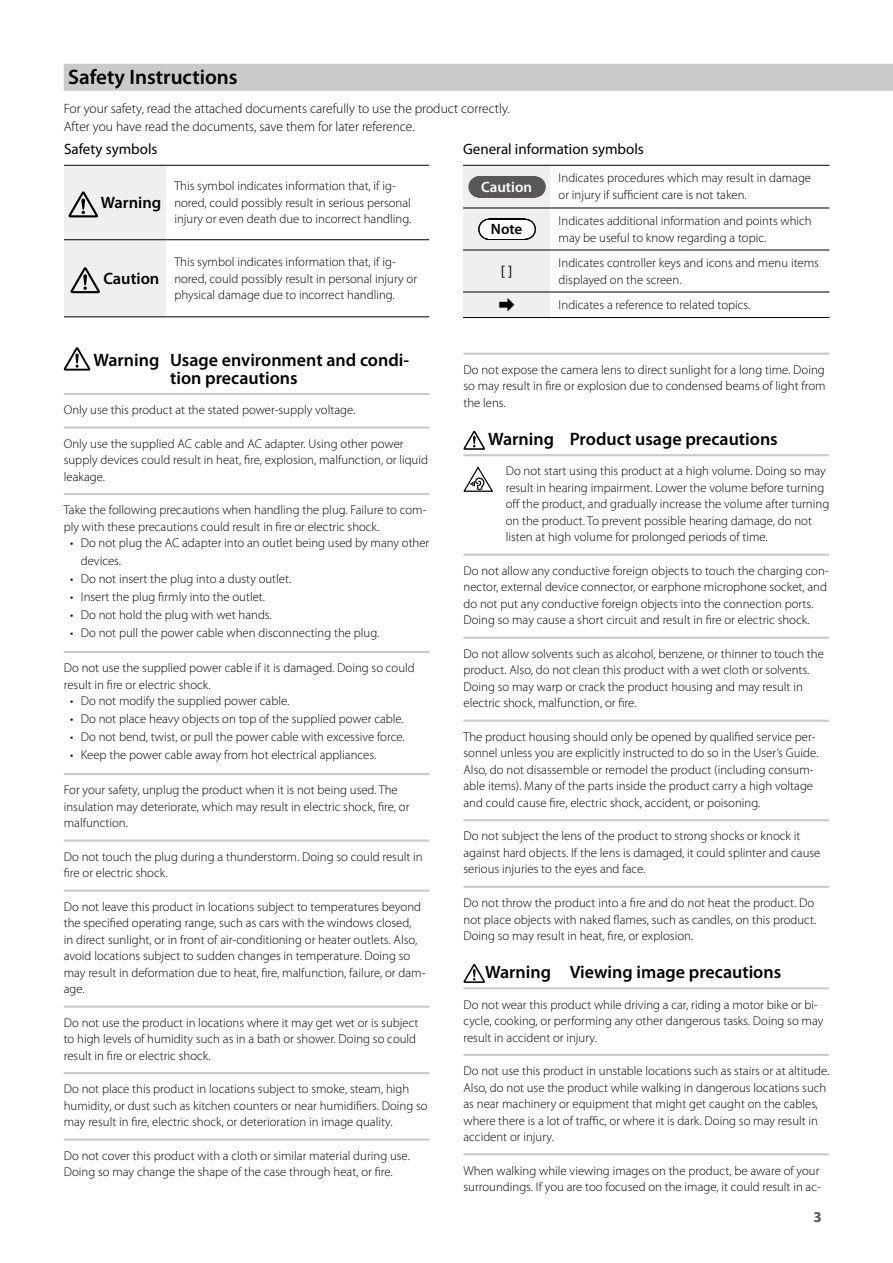
<style>
.page{position:relative;width:893px;height:1263px;background:#fff}
.page>*{position:absolute;margin:0;border:0;box-sizing:border-box;transform-origin:0 0}
.t1{font:600 21px "Myriad Pro";color:#000}
.t2{font:600 18px/18px "Myriad Pro";color:#000}
.t3{font:600 16.5px "Myriad Pro";color:#000}
.t4{font:300 16.5px "Shin Go Pro";color:#000}
.t5{font:15px "Myriad Pro";color:#000}
.t6{font:600 15px "Myriad Pro";color:#fff}
.t7{font:600 15px "Myriad Pro";color:#000}
.t8{font:700 15px "Myriad Pro";color:#595757}
.t9{font:300 13.5px/18px "Myriad Pro";color:#000}
.t10{font:300 12.75px/16.5px "Myriad Pro";color:#000}
</style>
<div class="page">
<div style="left:64px;top:64px;width:829px;height:27px;background:#c9caca"></div>
<hr style="left:166px;top:239px;width:263px;height:1px;background:#000">
<hr style="left:166px;top:316px;width:263px;height:1px;background:#000">
<hr style="left:166px;top:165px;width:263px;height:1px;background:#000">
<div style="left:64px;top:165px;width:102px;height:152px;background:#efefef"></div>
<hr style="left:64px;top:393px;width:365px;height:2px;background:#c9caca">
<hr style="left:64px;top:426px;width:365px;height:3px;background:#c9caca">
<hr style="left:64px;top:493px;width:365px;height:2px;background:#c9caca">
<hr style="left:64px;top:651px;width:365px;height:2px;background:#c9caca">
<hr style="left:64px;top:773px;width:365px;height:2px;background:#c9caca">
<hr style="left:64px;top:839px;width:365px;height:3px;background:#c9caca">
<hr style="left:64px;top:889px;width:365px;height:3px;background:#c9caca">
<hr style="left:64px;top:1005px;width:365px;height:3px;background:#c9caca">
<hr style="left:64px;top:1072px;width:365px;height:2px;background:#c9caca">
<hr style="left:64px;top:1138px;width:365px;height:3px;background:#c9caca">
<svg style="left:64px;top:347px;width:26px;height:24px"></svg>
<hr style="left:463px;top:353px;width:366px;height:2px;background:#c9caca">
<hr style="left:463px;top:454px;width:366px;height:2px;background:#c9caca">
<hr style="left:463px;top:554px;width:366px;height:2px;background:#c9caca">
<hr style="left:463px;top:637px;width:366px;height:2px;background:#c9caca">
<hr style="left:463px;top:720px;width:366px;height:2px;background:#c9caca">
<hr style="left:463px;top:819px;width:366px;height:2px;background:#c9caca">
<hr style="left:463px;top:886px;width:366px;height:2px;background:#c9caca">
<hr style="left:463px;top:987px;width:366px;height:2px;background:#c9caca">
<hr style="left:463px;top:1054px;width:366px;height:2px;background:#c9caca">
<hr style="left:463px;top:1153px;width:366px;height:2px;background:#c9caca">
<svg style="left:463px;top:431px;width:22px;height:19px"></svg>
<svg style="left:463px;top:467px;width:30px;height:25px"></svg>
<svg style="left:463px;top:964px;width:22px;height:19px"></svg>
<hr style="left:550px;top:165px;width:279px;height:1px;background:#000">
<hr style="left:550px;top:292px;width:279px;height:1px;background:#000">
<hr style="left:550px;top:208px;width:279px;height:1px;background:#000">
<hr style="left:550px;top:250px;width:279px;height:1px;background:#000">
<hr style="left:463px;top:317px;width:87px;height:1px;background:#000">
<hr style="left:550px;top:317px;width:279px;height:1px;background:#000">
<svg style="left:463px;top:165px;width:87px;height:152px"></svg>
<p class="t1" style="left:68px;top:64px;width:171px">Safety Instructions</p>
<p class="t9" style="left:64px;top:99px;width:448px">For your safety, read the attached documents carefully to use the product correctly.<br>After you have read the documents, save them for later reference.</p>
<p class="t5" style="left:64px;top:140px;width:95px">Safety symbols</p>
<p class="t3" style="left:101px;top:192px;width:62px">Warning</p>
<p class="t5" style="left:463px;top:140px;width:182px">General information symbols</p>
<p class="t6" style="left:481px;top:177px;width:52px">Caution</p>
<p class="t10" style="left:559px;top:170px;width:254px">Indicates procedures which may result in damage or injury if sufficient care is not taken.</p>
<p class="t7" style="left:491px;top:219px;width:33px">Note</p>
<p class="t10" style="left:559px;top:212px;width:255px">Indicates additional information and points which may be useful to know regarding a topic.</p>
<p class="t5" style="left:501px;top:262px;width:13px">[ ]</p>
<p class="t10" style="left:559px;top:254px;width:262px">Indicates controller keys and icons and menu items displayed on the screen.</p>
<p class="t4" style="left:498px;top:291px;width:18px">➡</p>
<p class="t10" style="left:559px;top:296px;width:193px">Indicates a reference to related topics.</p>
<p class="t10" style="left:174px;top:178px;width:238px">This symbol indicates information that, if ig&shy;nored, could possibly result in serious personal injury or even death due to incorrect handling.</p>
<p class="t10" style="left:174px;top:253px;width:244px">This symbol indicates information that, if ig&shy;nored, could possibly result in personal injury or physical damage due to incorrect handling.</p>
<p class="t3" style="left:103px;top:268px;width:58px">Caution</p>
<p class="t2" style="left:170px;top:350px;width:241px;text-indent:-77px">Warning Usage environment and condi&shy;tion precautions</p>
<p class="t10" style="left:64px;top:402px;width:293px">Only use this product at the stated power-supply voltage.</p>
<p class="t10" style="left:64px;top:435px;width:366px">Only use the supplied AC cable and AC adapter. Using other power supply devices could result in heat, fire, explosion, malfunction, or liquid leakage.</p>
<p class="t10" style="left:64px;top:502px;width:364px">Take the following precautions when handling the plug. Failure to com&shy;ply with these precautions could result in fire or electric shock.</p>
<p class="t10" style="left:81px;top:534px;width:350px;line-height:18px;text-indent:-11px">• Do not plug the AC adapter into an outlet being used by many other devices.</p>
<p class="t10" style="left:70px;top:571px;width:223px">• Do not insert the plug into a dusty outlet.</p>
<p class="t10" style="left:70px;top:589px;width:196px">• Insert the plug firmly into the outlet.</p>
<p class="t10" style="left:70px;top:607px;width:203px">• Do not hold the plug with wet hands.</p>
<p class="t10" style="left:70px;top:625px;width:311px">• Do not pull the power cable when disconnecting the plug.</p>
<p class="t10" style="left:64px;top:660px;width:353px">Do not use the supplied power cable if it is damaged. Doing so could result in fire or electric shock.</p>
<p class="t10" style="left:70px;top:693px;width:221px">• Do not modify the supplied power cable.</p>
<p class="t10" style="left:70px;top:711px;width:335px">• Do not place heavy objects on top of the supplied power cable.</p>
<p class="t10" style="left:70px;top:729px;width:336px">• Do not bend, twist, or pull the power cable with excessive force.</p>
<p class="t10" style="left:70px;top:747px;width:308px">• Keep the power cable away from hot electrical appliances.</p>
<p class="t10" style="left:64px;top:782px;width:347px">For your safety, unplug the product when it is not being used. The insulation may deteriorate, which may result in electric shock, fire, or malfunction.</p>
<p class="t10" style="left:64px;top:848px;width:360px">Do not touch the plug during a thunderstorm. Doing so could result in fire or electric shock.</p>
<p class="t10" style="left:64px;top:898px;width:363px">Do not leave this product in locations subject to temperatures beyond the specified operating range, such as cars with the windows closed,<br>in direct sunlight, or in front of air-conditioning or heater outlets. Also, avoid locations subject to sudden changes in temperature. Doing so may result in deformation due to heat, fire, malfunction, failure, or dam&shy;age.</p>
<p class="t10" style="left:64px;top:1014px;width:356px">Do not use the product in locations where it may get wet or is subject to high levels of humidity such as in a bath or shower. Doing so could result in fire or electric shock.</p>
<p class="t10" style="left:64px;top:1081px;width:365px">Do not place this product in locations subject to smoke, steam, high humidity, or dust such as kitchen counters or near humidifiers. Doing so may result in fire, electric shock, or deterioration in image quality.</p>
<p class="t10" style="left:64px;top:1147px;width:348px">Do not cover this product with a cloth or similar material during use.<br>Doing so may change the shape of the case through heat, or fire.</p>
<p class="t10" style="left:463px;top:361px;width:364px;text-align:justify">Do not expose the camera lens to direct sunlight for a long time. Doing so may result in fire or explosion due to condensed beams of light from the lens.</p>
<p class="t2" style="left:488px;top:429px;width:291px">Warning Product usage precautions</p>
<p class="t10" style="left:506px;top:463px;width:325px">Do not start using this product at a high volume. Doing so may result in hearing impairment. Lower the volume before turning off the product, and gradually increase the volume after turning on the product. To prevent possible hearing damage, do not listen at high volume for prolonged periods of time.</p>
<p class="t10" style="left:463px;top:562px;width:367px">Do not allow any conductive foreign objects to touch the charging con&shy;nector, external device connector, or earphone microphone socket, and do not put any conductive foreign objects into the connection ports.<br>Doing so may cause a short circuit and result in fire or electric shock.</p>
<p class="t10" style="left:463px;top:645px;width:362px">Do not allow solvents such as alcohol, benzene, or thinner to touch the product. Also, do not clean this product with a wet cloth or solvents.<br>Doing so may warp or crack the product housing and may result in electric shock, malfunction, or fire.</p>
<p class="t10" style="left:463px;top:728px;width:356px">The product housing should only be opened by qualified service per&shy;sonnel unless you are explicitly instructed to do so in the User’s Guide.<br>Also, do not disassemble or remodel the product (including consum&shy;able items). Many of the parts inside the product carry a high voltage and could cause fire, electric shock, accident, or poisoning.</p>
<p class="t10" style="left:463px;top:828px;width:358px">Do not subject the lens of the product to strong shocks or knock it against hard objects. If the lens is damaged, it could splinter and cause serious injuries to the eyes and face.</p>
<p class="t10" style="left:463px;top:894px;width:354px">Do not throw the product into a fire and do not heat the product. Do not place objects with naked flames, such as candles, on this product.<br>Doing so may result in heat, fire, or explosion.</p>
<p class="t2" style="left:485px;top:962px;width:298px">Warning Viewing image precautions</p>
<p class="t10" style="left:463px;top:996px;width:361px">Do not wear this product while driving a car, riding a motor bike or bi&shy;cycle, cooking, or performing any other dangerous tasks. Doing so may result in accident or injury.</p>
<p class="t10" style="left:463px;top:1062px;width:367px">Do not use this product in unstable locations such as stairs or at altitude.<br>Also, do not use the product while walking in dangerous locations such as near machinery or equipment that might get caught on the cables, where there is a lot of traffic, or where it is dark. Doing so may result in accident or injury.</p>
<p class="t10" style="left:463px;top:1162px;width:359px">When walking while viewing images on the product, be aware of your surroundings. If you are too focused on the image, it could result in ac-</p>
<p class="t8" style="left:814px;top:1207px;width:10px">3</p>
</div>
